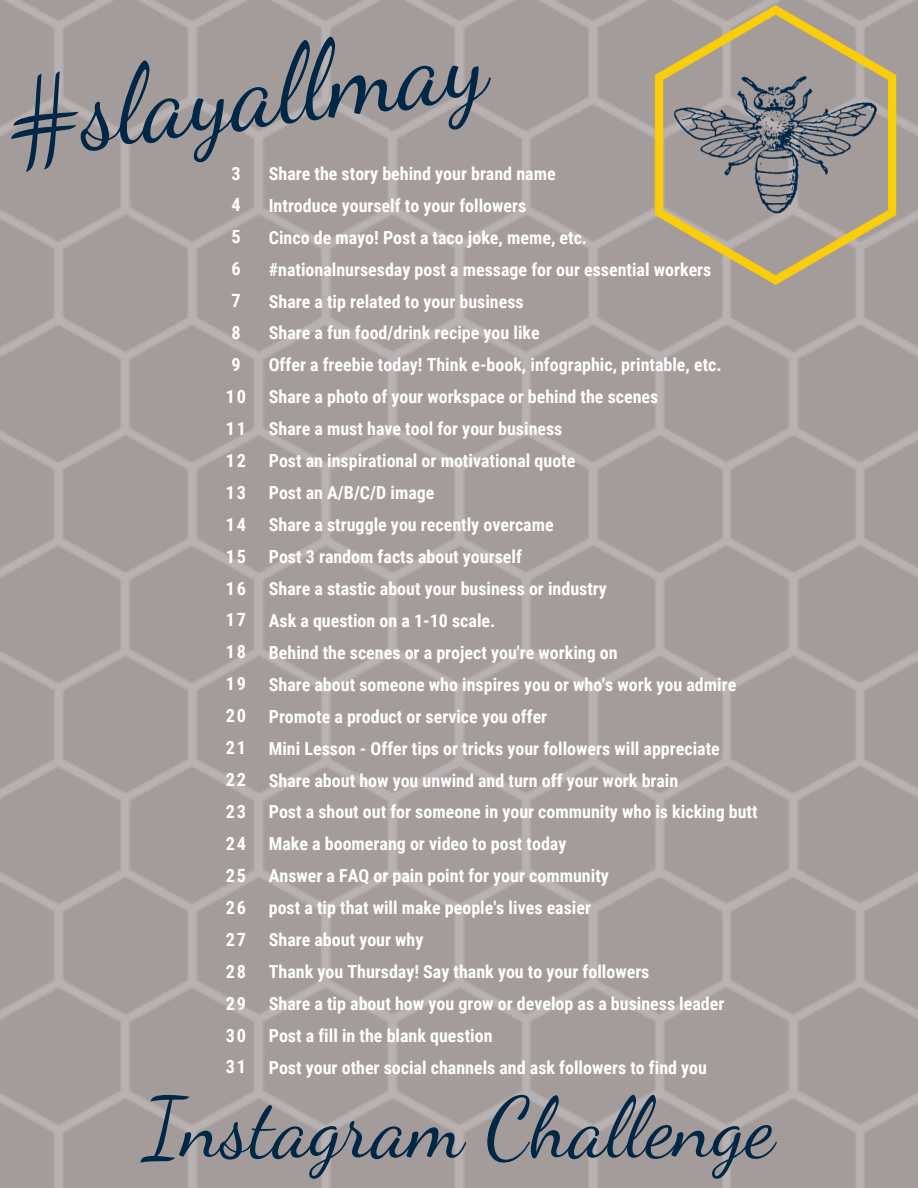
<style>
.page{position:relative;width:918px;height:1188px;background:#fff}
.page>*{position:absolute;margin:0;border:0;box-sizing:border-box;transform-origin:0 0}
.t1{font:108px "Dancing Script";color:#002745}
.t2{font:84px "Dancing Script";color:#002745}
.t3{font:700 18.3px/32px "Roboto Condensed";letter-spacing:.095em;color:#fff}
.t4{font:700 18px/32px "Roboto Condensed";color:#fff}
</style>
<div class="page">
<img style="left:0;top:0;width:918px;height:1188px">
<img style="left:601px;top:0;width:317px;height:319px">
<h1 class="t1" style="left:0;top:56px;width:482px;rotate:-7deg">#slayallmay</h1>
<p class="t4" style="left:269px;top:158px;width:490px">Share the story behind your brand name<br>Introduce yourself to your followers<br>Cinco de mayo! Post a taco joke, meme, etc.<br>#nationalnursesday post a message for our essential workers<br>Share a tip related to your business<br>Share a fun food/drink recipe you like<br>Offer a freebie today! Think e-book, infographic, printable, etc.<br>Share a photo of your workspace or behind the scenes<br>Share a must have tool for your business<br>Post an inspirational or motivational quote<br>Post an A/B/C/D image<br>Share a struggle you recently overcame<br>Post 3 random facts about yourself<br>Share a stastic about your business or industry<br>Ask a question on a 1-10 scale.<br>Behind the scenes or a project you're working on<br>Share about someone who inspires you or who's work you admire Promote a product or service you offer<br>Mini Lesson - Offer tips or tricks your followers will appreciate Share about how you unwind and turn off your work brain<br>Post a shout out for someone in your community who is kicking butt Make a boomerang or video to post today<br>Answer a FAQ or pain point for your community<br>post a tip that will make people's lives easier<br>Share about your why<br>Thank you Thursday! Say thank you to your followers<br>Share a tip about how you grow or develop as a business leader Post a fill in the blank question<br>Post your other social channels and ask followers to find you</p>
<p class="t3" style="left:226px;top:157px;width:22px">3<br>4<br>5<br>6<br>7<br>8<br>9<br>10<br>11<br>12<br>13<br>14<br>15<br>16<br>17<br>18<br>19<br>20<br>21<br>22<br>23<br>24<br>25<br>26<br>27<br>28<br>29<br>30<br>31</p>
<h2 class="t2" style="left:144px;top:1078px;width:632px">Instagram Challenge</h2>
</div>
